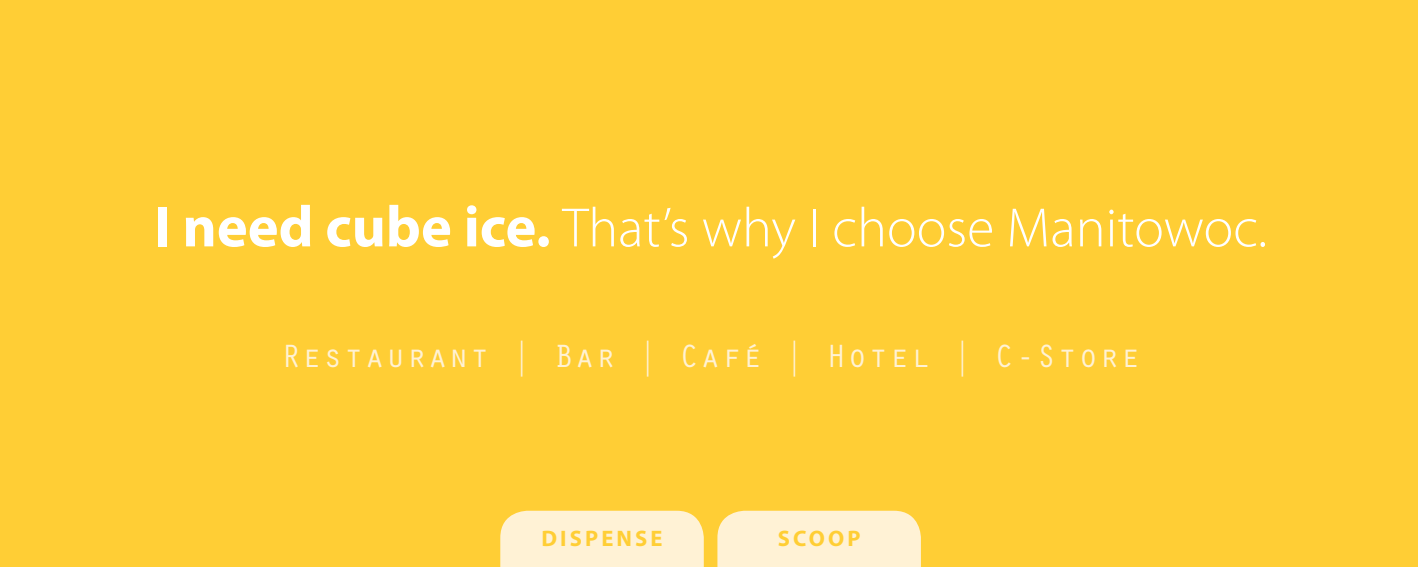
<style>
.page{position:relative;width:1418px;height:567px;background:#ffce35}
.page>*{position:absolute;margin:0;border:0;box-sizing:border-box;transform-origin:0 0}
.t1{font:300 55.8px "Myriad Pro";color:#fff}
.t2{font:33.3px "Orator Std";letter-spacing:.03em;color:#fff2d5}
.t3{font:700 22.5px "Myriad Pro";letter-spacing:.14em;color:#ffce35}
.s1{font-weight:700;font-size:58.5px}
</style>
<div class="page">
<div style="left:500px;top:511px;width:204px;height:56px;background:#fff2d5"></div>
<div style="left:717px;top:511px;width:204px;height:56px;background:#fff2d5"></div>
<p class="t1" style="left:154px;top:197px;width:1114px"><span class="s1">I need cube ice.</span> That’s why I choose Manitowoc.</p>
<p class="t2" style="left:281px;top:333px;width:861px">Restaurant | Bar | Café | Hotel | C-Store</p>
<p class="t3" style="left:541px;top:523px;width:123px">DISPENSE</p>
<p class="t3" style="left:778px;top:523px;width:84px">SCOOP</p>
</div>
